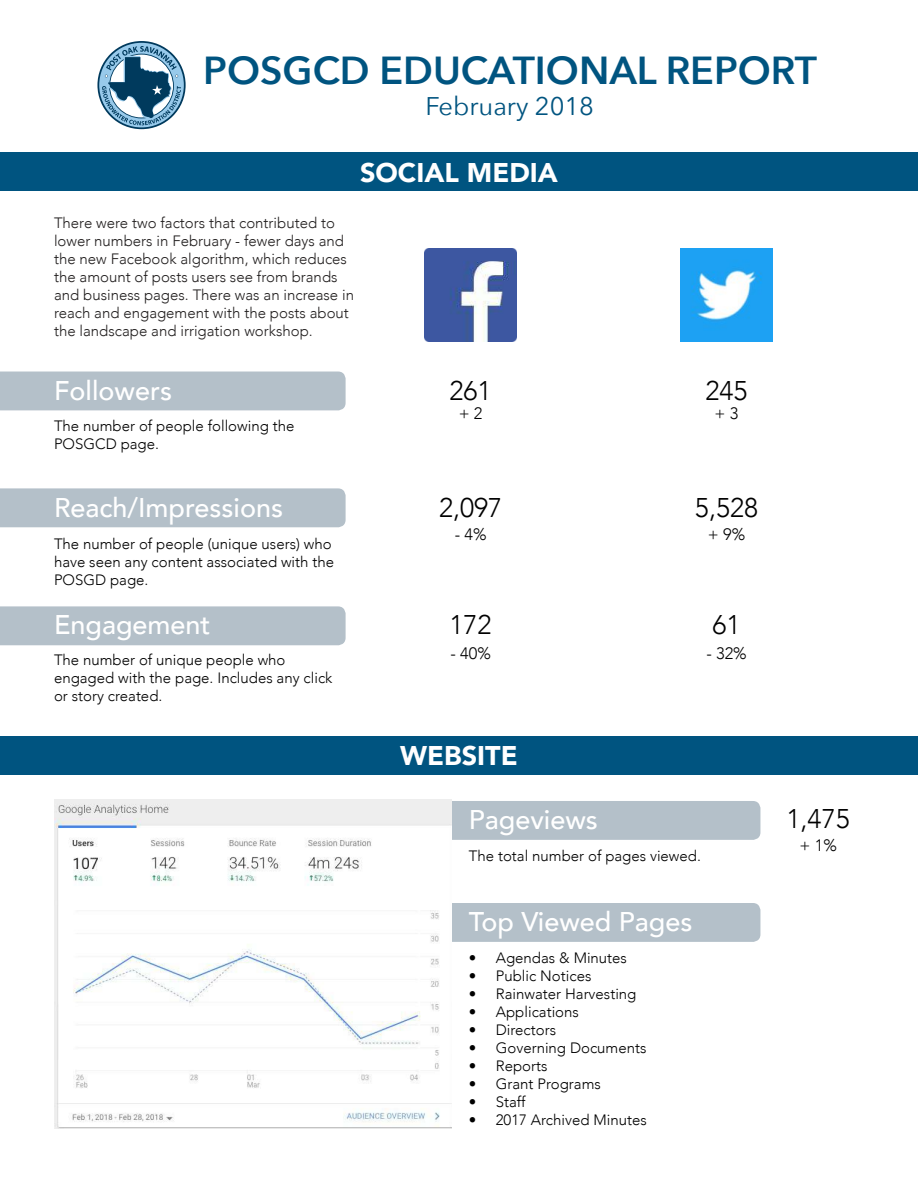
<style>
.page{position:relative;width:918px;height:1188px;background:#fff}
.page>*{position:absolute;margin:0;border:0;box-sizing:border-box;transform-origin:0 0}
.t1{font:600 39px "Avenir Next";color:#005480}
.t2{font:500 27px "Avenir";color:#fff}
.t3{font:300 27px "Avenir";color:#000}
.t4{font:900 27px "Avenir";color:#fff}
.t5{font:25.5px "Avenir Next";color:#005480}
.t6{font:300 16.5px "Avenir";color:#000}
.t7{font:300 15px/18px "Avenir";color:#000}
.t8{font:300 15px/18px "Avenir";color:#221f1f}
</style>
<div class="page">
<div style="left:0;top:488px;width:346px;height:39px;background:#b4c0c9"></div>
<div style="left:0;top:152px;width:918px;height:39px;background:#005480"></div>
<svg style="left:97px;top:41px;width:89px;height:88px"></svg>
<img style="left:424px;top:249px;width:93px;height:92px">
<img style="left:680px;top:249px;width:93px;height:92px">
<div style="left:0;top:372px;width:346px;height:38px;background:#b4c0c9"></div>
<div style="left:0;top:606px;width:346px;height:39px;background:#b4c0c9"></div>
<div style="left:0;top:736px;width:918px;height:39px;background:#005480"></div>
<div style="left:405px;top:801px;width:355px;height:39px;background:#b4c0c9;border-radius:8px"></div>
<div style="left:405px;top:903px;width:355px;height:39px;background:#b4c0c9;border-radius:8px"></div>
<img style="left:54px;top:799px;width:398px;height:329px">
<h1 class="t1" style="left:203px;top:48px;width:615px">POSGCD EDUCATIONAL REPORT</h1>
<h3 class="t5" style="left:425px;top:95px;width:170px">February 2018</h3>
<h2 class="t4" style="left:360px;top:157px;width:199px">SOCIAL MEDIA</h2>
<p class="t8" style="left:54px;top:215px;width:302px">There were two factors that contributed to lower numbers in February - fewer days and the new Facebook algorithm, which reduces the amount of posts users see from brands and business pages. There was an increase in reach and engagement with the posts about the landscape and irrigation workshop.</p>
<h2 class="t2" style="left:54px;top:379px;width:120px">Followers</h2>
<p class="t7" style="left:54px;top:418px;width:242px">The number of people following the<br>POSGCD page.</p>
<h2 class="t2" style="left:54px;top:497px;width:231px">Reach/Impressions</h2>
<p class="t7" style="left:54px;top:536px;width:282px">The number of people (unique users) who have seen any content associated with the<br>POSGD page.</p>
<h2 class="t2" style="left:54px;top:614px;width:158px">Engagement</h2>
<p class="t7" style="left:54px;top:652px;width:280px">The number of unique people who engaged with the page. Includes any click or story created.</p>
<h2 class="t3" style="left:450px;top:379px;width:44px">261</h2>
<p class="t6" style="left:459px;top:407px;width:25px">+ 2</p>
<h2 class="t3" style="left:439px;top:496px;width:65px">2,097</h2>
<p class="t6" style="left:455px;top:527px;width:33px">- 4%</p>
<h2 class="t3" style="left:450px;top:613px;width:44px">172</h2>
<p class="t6" style="left:450px;top:646px;width:42px">- 40%</p>
<h2 class="t3" style="left:706px;top:379px;width:44px">245</h2>
<p class="t6" style="left:715px;top:407px;width:25px">+ 3</p>
<h2 class="t3" style="left:695px;top:496px;width:65px">5,528</h2>
<p class="t6" style="left:708px;top:527px;width:39px">+ 9%</p>
<h2 class="t3" style="left:713px;top:613px;width:30px">61</h2>
<p class="t6" style="left:706px;top:646px;width:42px">- 32%</p>
<h2 class="t4" style="left:400px;top:740px;width:119px">WEBSITE</h2>
<h2 class="t2" style="left:469px;top:808px;width:131px">Pageviews</h2>
<p class="t7" style="left:469px;top:848px;width:234px">The total number of pages viewed.</p>
<h2 class="t2" style="left:469px;top:910px;width:225px">Top Viewed Pages</h2>
<p class="t7" style="left:469px;top:950px;width:9px">ï</p>
<p class="t7" style="left:496px;top:950px;width:133px">Agendas &amp; Minutes</p>
<p class="t7" style="left:469px;top:968px;width:9px">ï</p>
<p class="t7" style="left:496px;top:968px;width:97px">Public Notices</p>
<p class="t7" style="left:469px;top:986px;width:9px">ï</p>
<p class="t7" style="left:496px;top:986px;width:142px">Rainwater Harvesting</p>
<p class="t7" style="left:469px;top:1004px;width:9px">ï</p>
<p class="t7" style="left:496px;top:1004px;width:85px">Applications</p>
<p class="t7" style="left:469px;top:1022px;width:9px">ï</p>
<p class="t7" style="left:496px;top:1022px;width:62px">Directors</p>
<p class="t7" style="left:469px;top:1040px;width:9px">ï</p>
<p class="t7" style="left:496px;top:1040px;width:152px">Governing Documents</p>
<p class="t7" style="left:469px;top:1058px;width:9px">ï</p>
<p class="t7" style="left:496px;top:1058px;width:53px">Reports</p>
<p class="t7" style="left:469px;top:1076px;width:9px">ï</p>
<p class="t7" style="left:496px;top:1076px;width:107px">Grant Programs</p>
<p class="t7" style="left:469px;top:1094px;width:9px">ï</p>
<p class="t7" style="left:496px;top:1094px;width:31px">Staff</p>
<p class="t7" style="left:469px;top:1112px;width:9px">ï</p>
<p class="t7" style="left:496px;top:1112px;width:152px">2017 Archived Minutes</p>
<h2 class="t3" style="left:787px;top:807px;width:65px">1,475</h2>
<p class="t6" style="left:800px;top:838px;width:39px">+ 1%</p>
</div>
